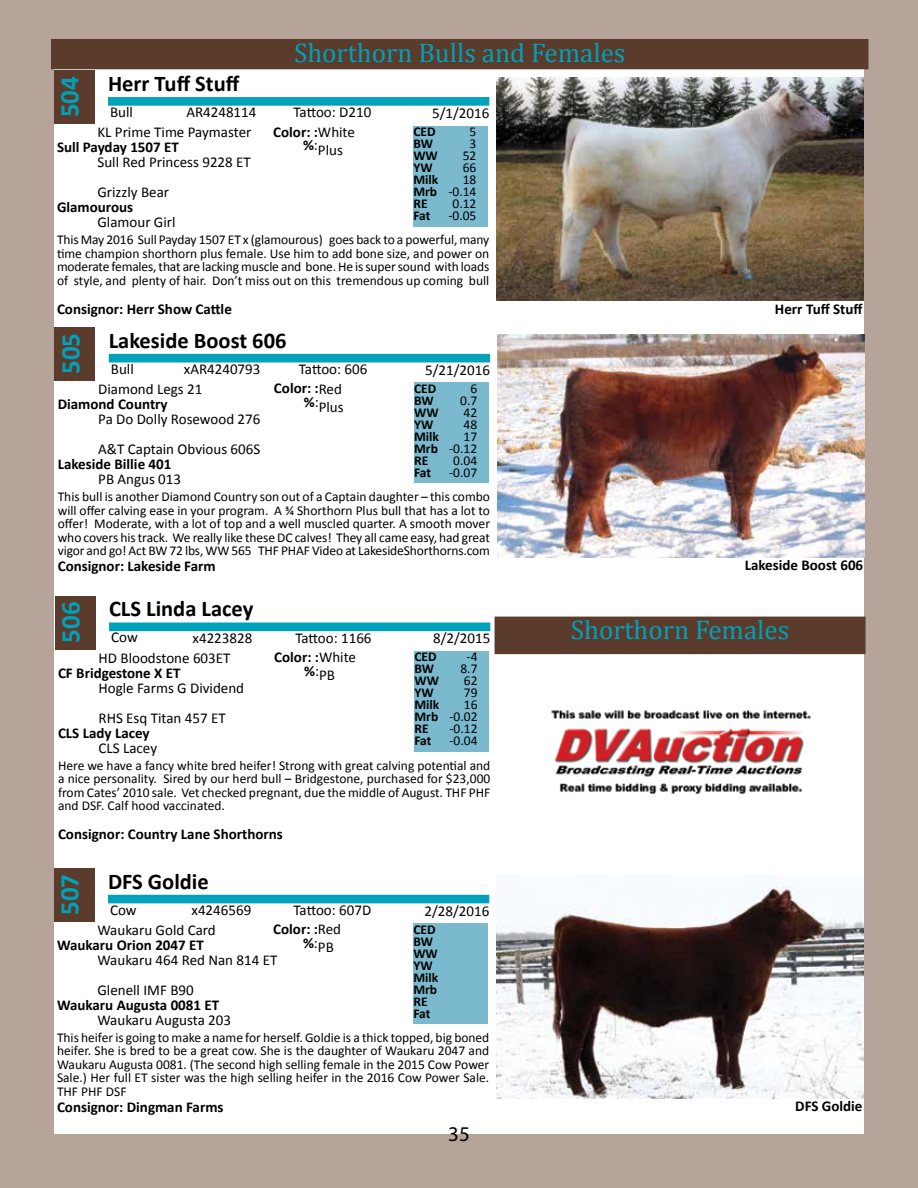
<style>
.page{position:relative;width:918px;height:1188px;background:#b6a39a}
.page>*{position:absolute;margin:0;border:0;box-sizing:border-box;transform-origin:0 0}
.t1{font:27px "Cambria";color:#00a1ba}
.t2{font:700 27px "Calibri";color:#00a1ba}
.t3{font:700 22.5px "Calibri";color:#000}
.t4{font:21px "Myriad Pro";color:#000}
.t5{font:15px/30px "Calibri";color:#000}
.t6{font:700 15px/13.5px "Calibri";color:#000;text-align:center}
.t7{font:13.5px/12px "Calibri";color:#000;text-align:justify}
.t8{font:700 13.5px/12px "Calibri";color:#000}
.s1{font-weight:400}
</style>
<div class="page">
<div style="left:54px;top:54px;width:810px;height:1080px;background:#fff"></div>
<div style="left:52px;top:40px;width:816px;height:29px;background:#5b3b2c"></div>
<div style="left:51px;top:39px;width:817px;height:30px;border:2px solid #5b3b2c"></div>
<div style="left:109px;top:354px;width:381px;height:8px;background:#00a1ba"></div>
<div style="left:55px;top:328px;width:40px;height:53px;background:#5b3b2c"></div>
<div style="left:414px;top:383px;width:74px;height:100px;background:#7bbace"></div>
<img style="left:497px;top:335px;width:368px;height:223px">
<div style="left:109px;top:623px;width:381px;height:8px;background:#00a1ba"></div>
<div style="left:55px;top:596px;width:40px;height:53px;background:#5b3b2c"></div>
<div style="left:414px;top:651px;width:75px;height:101px;background:#7bbace"></div>
<img style="left:551px;top:710px;width:260px;height:84px">
<div style="left:108px;top:97px;width:381px;height:9px;background:#00a1ba;border:2px solid #00a1ba"></div>
<div style="left:54px;top:71px;width:40px;height:53px;background:#5b3b2c"></div>
<div style="left:413px;top:126px;width:75px;height:101px;background:#7bbace"></div>
<img style="left:496px;top:78px;width:368px;height:223px">
<div style="left:108px;top:895px;width:381px;height:8px;background:#00a1ba"></div>
<div style="left:54px;top:868px;width:40px;height:54px;background:#5b3b2c"></div>
<div style="left:413px;top:923px;width:75px;height:101px;background:#7bbace"></div>
<img style="left:496px;top:877px;width:368px;height:222px">
<div style="left:495px;top:617px;width:370px;height:36px;background:#5b3b2c"></div>
<div style="left:495px;top:617px;width:371px;height:37px;border:2px solid #5b3b2c"></div>
<h1 class="t1" style="left:294px;top:36px;width:333px">Shorthorn Bulls and Females</h1>
<h2 class="t3" style="left:108px;top:68px;width:133px">Herr Tuff Stuff</h2>
<h1 class="t2" style="left:51px;top:117px;width:43px;rotate:-90deg">504</h1>
<p class="t5" style="left:110px;top:97px;width:24px">Bull</p>
<p class="t5" style="left:186px;top:97px;width:72px">AR4248114</p>
<p class="t5" style="left:294px;top:97px;width:79px">Tattoo: D210</p>
<p class="t5" style="left:432px;top:97px;width:59px">5/1/2016</p>
<p class="t8" style="left:413px;top:125px;width:26px">CED<br>BW<br>WW<br>YW<br>Milk<br>Mrb<br>RE<br>Fat</p>
<p class="t7" style="left:448px;top:125px;width:30px;text-align:right">5<br>3<br>52<br>66<br>18 -0.14<br>0.12 -0.05</p>
<p class="t6" style="left:273px;top:124px;width:83px">Color: :<span class="s1">White </span>%<span class="s1">:</span></p>
<p class="t5" style="left:98px;top:117px;width:155px">KL Prime Time Paymaster</p>
<p class="t6" style="left:57px;top:140px;width:123px">Sull Payday 1507 ET</p>
<p class="t5" style="left:98px;top:147px;width:155px">Sull Red Princess 9228 ET<br>Grizzly Bear</p>
<p class="t6" style="left:57px;top:200px;width:78px">Glamourous</p>
<p class="t5" style="left:98px;top:207px;width:80px">Glamour Girl</p>
<p class="t5" style="left:318px;top:134px;width:26px">Plus</p>
<p class="t7" style="left:57px;top:233px;width:434px;line-height:13.5px">This May 2016 Sull Payday 1507 ET x (glamourous) goes back to a powerful, many time champion shorthorn plus female. Use him to add bone size, and power on moderate females, that are lacking muscle and bone. He is super sound with loads of style, and plenty of hair. Don’t miss out on this tremendous up coming bull</p>
<p class="t6" style="left:57px;top:302px;width:176px">Consignor: Herr Show Cattle</p>
<h2 class="t3" style="left:109px;top:324px;width:179px">Lakeside Boost 606</h2>
<h1 class="t2" style="left:51px;top:374px;width:43px;rotate:-90deg">505</h1>
<p class="t5" style="left:111px;top:353px;width:24px">Bull</p>
<p class="t5" style="left:184px;top:354px;width:78px">xAR4240793</p>
<p class="t5" style="left:299px;top:354px;width:70px">Tattoo: 606</p>
<p class="t5" style="left:425px;top:354px;width:66px">5/21/2016</p>
<p class="t8" style="left:414px;top:382px;width:26px">CED<br>BW<br>WW<br>YW<br>Milk<br>Mrb<br>RE<br>Fat</p>
<p class="t7" style="left:449px;top:382px;width:30px;text-align:right">6<br>0.7<br>42<br>48<br>17 -0.12<br>0.04 -0.07</p>
<p class="t6" style="left:274px;top:381px;width:69px">Color: :<span class="s1">Red </span>%<span class="s1">:</span></p>
<p class="t5" style="left:98px;top:374px;width:106px">Diamond Legs 21</p>
<p class="t6" style="left:58px;top:397px;width:111px">Diamond Country</p>
<p class="t5" style="left:98px;top:404px;width:164px">Pa Do Dolly Rosewood 276<br>A&amp;T Captain Obvious 606S</p>
<p class="t6" style="left:58px;top:457px;width:115px">Lakeside Billie 401</p>
<p class="t5" style="left:98px;top:464px;width:84px">PB Angus 013</p>
<p class="t5" style="left:319px;top:391px;width:26px">Plus</p>
<p class="t7" style="left:58px;top:489px;width:434px;line-height:13.5px">This bull is another Diamond Country son out of a Captain daughter – this combo will offer calving ease in your program. A ¾ Shorthorn Plus bull that has a lot to offer! Moderate, with a lot of top and a well muscled quarter. A smooth mover who covers his track. We really like these DC calves! They all came easy, had great vigor and go! Act BW 72 lbs, WW 565 THF PHAF Video at LakesideShorthorns.com</p>
<p class="t6" style="left:58px;top:558px;width:159px">Consignor: Lakeside Farm</p>
<h2 class="t3" style="left:109px;top:593px;width:146px">CLS Linda Lacey</h2>
<h1 class="t2" style="left:52px;top:643px;width:43px;rotate:-90deg">506</h1>
<p class="t5" style="left:111px;top:622px;width:28px">Cow</p>
<p class="t5" style="left:193px;top:622px;width:61px">x4223828</p>
<p class="t5" style="left:295px;top:622px;width:78px">Tattoo: 1166</p>
<p class="t5" style="left:433px;top:623px;width:59px">8/2/2015</p>
<p class="t8" style="left:414px;top:650px;width:26px">CED<br>BW<br>WW<br>YW<br>Milk<br>Mrb<br>RE<br>Fat</p>
<p class="t7" style="left:449px;top:651px;width:30px;text-align:right">-4<br>8.7<br>62<br>79<br>16 -0.02 -0.12 -0.04</p>
<p class="t6" style="left:274px;top:650px;width:83px">Color: :<span class="s1">White </span>%<span class="s1">:</span></p>
<p class="t5" style="left:99px;top:642px;width:133px">HD Bloodstone 603ET</p>
<p class="t6" style="left:58px;top:665px;width:124px">CF Bridgestone X ET</p>
<p class="t5" style="left:99px;top:672px;width:147px">Hogle Farms G Dividend<br>RHS Esq Titan 457 ET</p>
<p class="t6" style="left:58px;top:725px;width:93px">CLS Lady Lacey</p>
<p class="t5" style="left:99px;top:732px;width:60px">CLS Lacey</p>
<p class="t5" style="left:319px;top:660px;width:17px">PB</p>
<p class="t7" style="left:58px;top:758px;width:434px;line-height:13.5px">Here we have a fancy white bred heifer! Strong with great calving potential and a nice personality. Sired by our herd bull – Bridgestone, purchased for $23,000 from Cates’ 2010 sale. Vet checked pregnant, due the middle of August. THF PHF and DSF. Calf hood vaccinated.</p>
<p class="t6" style="left:58px;top:827px;width:226px">Consignor: Country Lane Shorthorns</p>
<h2 class="t3" style="left:108px;top:865px;width:102px">DFS Goldie</h2>
<h1 class="t2" style="left:51px;top:915px;width:43px;rotate:-90deg">507</h1>
<p class="t5" style="left:110px;top:894px;width:28px">Cow</p>
<p class="t5" style="left:192px;top:895px;width:61px">x4246569</p>
<p class="t5" style="left:294px;top:895px;width:79px">Tattoo: 607D</p>
<p class="t5" style="left:424px;top:895px;width:66px">2/28/2016</p>
<p class="t8" style="left:413px;top:923px;width:26px">CED<br>BW<br>WW<br>YW<br>Milk<br>Mrb<br>RE<br>Fat</p>
<p class="t6" style="left:273px;top:922px;width:69px">Color: :<span class="s1">Red </span>%<span class="s1">:</span></p>
<p class="t5" style="left:98px;top:914px;width:120px">Waukaru Gold Card</p>
<p class="t6" style="left:57px;top:938px;width:148px">Waukaru Orion 2047 ET</p>
<p class="t5" style="left:98px;top:944px;width:181px">Waukaru 464 Red Nan 814 ET<br>Glenell IMF B90</p>
<p class="t6" style="left:57px;top:998px;width:164px">Waukaru Augusta 0081 ET</p>
<p class="t5" style="left:98px;top:1004px;width:135px">Waukaru Augusta 203</p>
<p class="t5" style="left:318px;top:932px;width:17px">PB</p>
<p class="t7" style="left:57px;top:1030px;width:434px;line-height:13.5px">This heifer is going to make a name for herself. Goldie is a thick topped, big boned heifer. She is bred to be a great cow. She is the daughter of Waukaru 2047 and Waukaru Augusta 0081. (The second high selling female in the 2015 Cow Power Sale.) Her full ET sister was the high selling heifer in the 2016 Cow Power Sale.<br>THF PHF DSF</p>
<p class="t6" style="left:57px;top:1099px;width:168px">Consignor: Dingman Farms</p>
<h3 class="t4" style="left:448px;top:1121px;width:23px">35</h3>
<p class="t6" style="left:775px;top:301px;width:89px">Herr Tuff Stuff</p>
<p class="t6" style="left:745px;top:558px;width:120px">Lakeside Boost 606</p>
<h1 class="t1" style="left:571px;top:614px;width:220px">Shorthorn Females</h1>
<p class="t6" style="left:795px;top:1099px;width:69px">DFS Goldie</p>
</div>
